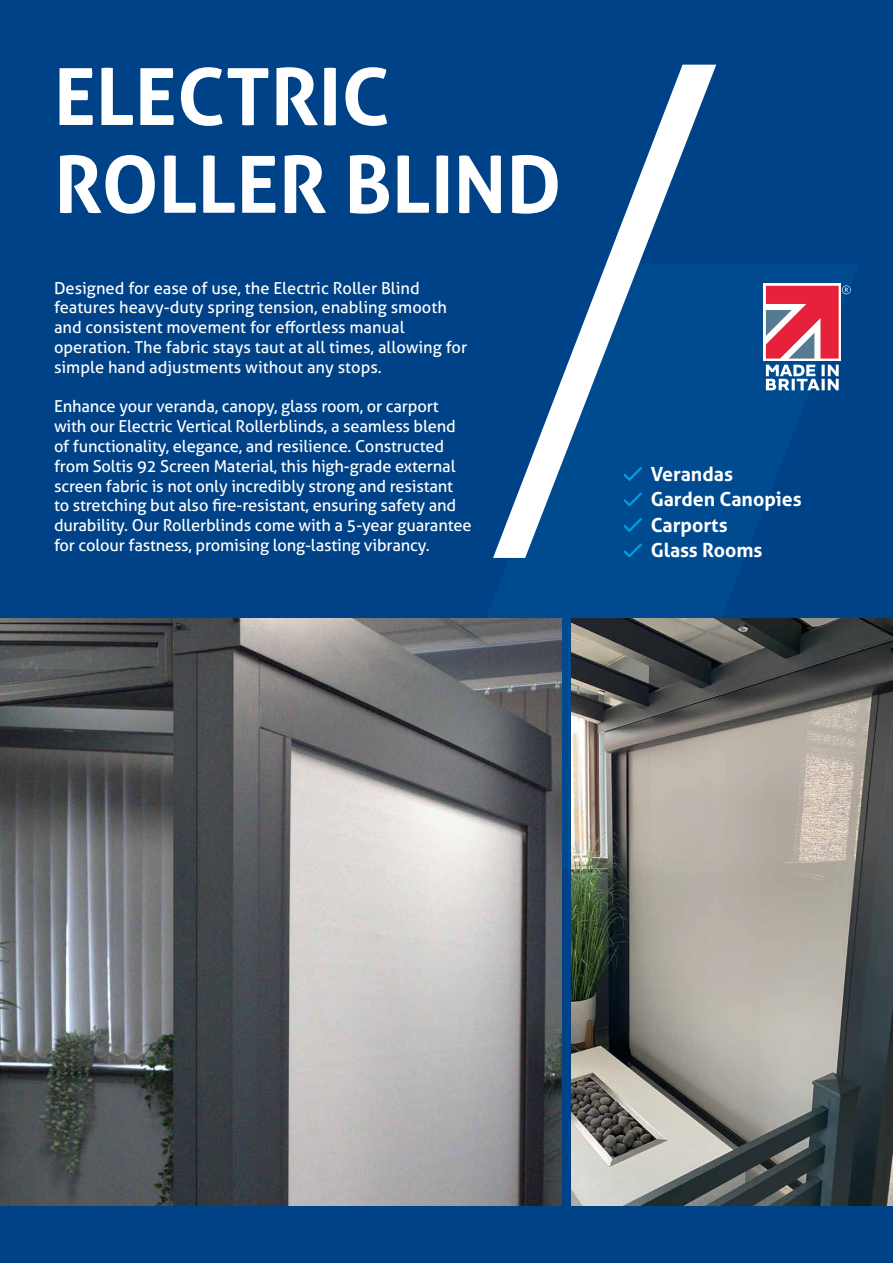
<style>
.page{position:relative;width:893px;height:1263px;background:#004288}
.page>*{position:absolute;margin:0;border:0;box-sizing:border-box;transform-origin:0 0}
.t1{font:700 79.05px/87.8px "Aller";color:#fff}
.t2{font:700 19.5px/25.5px "Aller";color:#fff}
.t3{font:16.5px/19.8px "Aller";letter-spacing:-.01em;color:#fff}
</style>
<div class="page">
<svg style="left:493px;top:65px;width:223px;height:493px"></svg>
<svg style="left:623px;top:467px;width:19px;height:14px"></svg>
<svg style="left:623px;top:492px;width:19px;height:14px"></svg>
<svg style="left:623px;top:518px;width:19px;height:14px"></svg>
<svg style="left:623px;top:543px;width:19px;height:14px"></svg>
<img style="left:0;top:619px;width:561px;height:587px">
<img style="left:571px;top:619px;width:322px;height:586px">
<svg style="left:764px;top:284px;width:77px;height:77px"></svg>
<svg style="left:766px;top:285px;width:85px;height:74px"></svg>
<svg style="left:766px;top:365px;width:73px;height:25px"></svg>
<h1 class="t1" style="left:54px;top:53px;width:509px">ELECTRIC<br>ROLLER BLIND</h1>
<p class="t3" style="left:54px;top:278px;width:415px">Designed for ease of use, the Electric Roller Blind features heavy-duty spring tension, enabling smooth and consistent movement for effortless manual operation. The fabric stays taut at all times, allowing for simple hand adjustments without any stops.</p>
<p class="t3" style="left:54px;top:397px;width:419px">Enhance your veranda, canopy, glass room, or carport with our Electric Vertical Rollerblinds, a seamless blend of functionality, elegance, and resilience. Constructed from Soltis 92 Screen Material, this high-grade external screen fabric is not only incredibly strong and resistant to stretching but also fire-resistant, ensuring safety and durability. Our Rollerblinds come with a 5-year guarantee for colour fastness, promising long-lasting vibrancy.</p>
<p class="t2" style="left:651px;top:461px;width:153px">Verandas<br>Garden Canopies<br>Carports<br>Glass Rooms</p>
</div>
